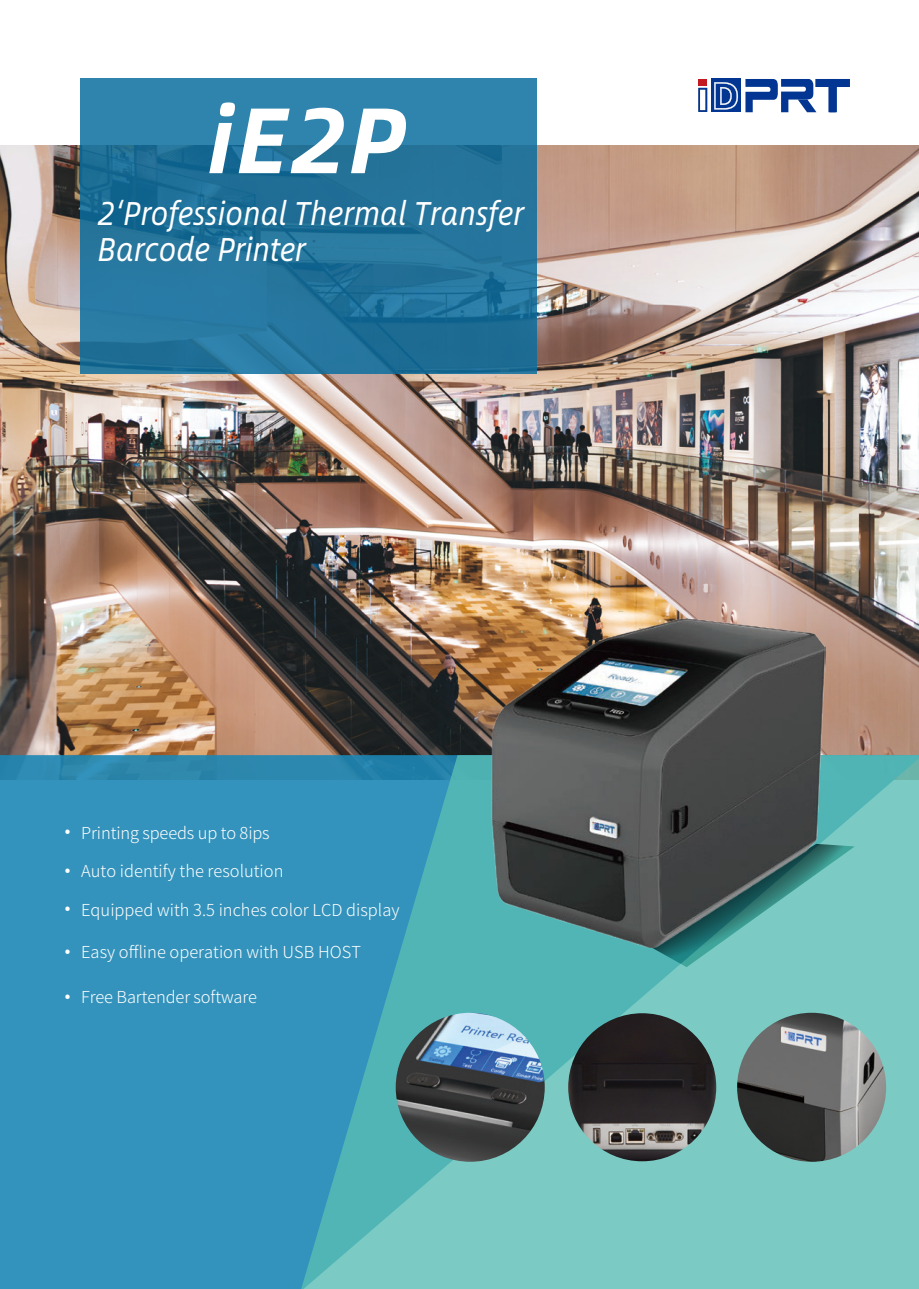
<style>
.page{position:relative;width:919px;height:1289px;background:#fff}
.page>*{position:absolute;margin:0;border:0;box-sizing:border-box;transform-origin:0 0}
.t1{font:italic 700 93px "Alibaba Sans";color:#fff}
.t2{font:italic 33px/36px "Alibaba Sans";letter-spacing:.01em;color:#fff;scale:.91 1}
.t3{font:300 16.5px "Source Han Sans CN";color:#fdfefe}
</style>
<div class="page">
<img style="left:0;top:146px;width:918px;height:609px">
<div style="left:0;top:755px;width:301px;height:533px;background:#3493bc"></div>
<svg style="left:301px;top:755px;width:617px;height:533px;background:#62babe"></svg>
<div style="left:711px;top:79px;width:30px;height:33px;background:#023692"></div>
<svg style="left:714px;top:82px;width:24px;height:28px"></svg>
<div style="left:698px;top:79px;width:9px;height:6px;background:#c31920"></div>
<svg style="left:698px;top:88px;width:9px;height:24px"></svg>
<svg style="left:745px;top:79px;width:104px;height:33px"></svg>
<svg style="left:80px;top:78px;width:456px;height:296px;background:#24769f"></svg>
<svg style="left:650px;top:843px;width:204px;height:124px;background:#6ec0ba"></svg>
<img style="left:492px;top:618px;width:333px;height:329px">
<img style="left:568px;top:1013px;width:148px;height:148px;border-radius:74px">
<img style="left:395px;top:1012px;width:149px;height:149px;border-radius:74px">
<img style="left:737px;top:1012px;width:149px;height:149px;border-radius:74px">
<h1 class="t1" style="left:208px;top:66px;width:199px">iE2P</h1>
<h2 class="t2" style="left:98px;top:194px;width:469px">2‘Professional Thermal Transfer<br>Barcode Printer</h2>
<p class="t3" style="left:63px;top:823px;width:208px"><sup>.</sup>Printing speeds up to 8ips</p>
<p class="t3" style="left:63px;top:861px;width:222px"><sup>.</sup>Auto identify the resolution</p>
<p class="t3" style="left:63px;top:900px;width:338px"><sup>.</sup>Equipped with 3.5 inches color LCD display</p>
<p class="t3" style="left:63px;top:942px;width:299px"><sup>.</sup>Easy offline operation with USB HOST</p>
<p class="t3" style="left:63px;top:988px;width:195px"><sup>.</sup>Free Bartender software</p>
</div>
